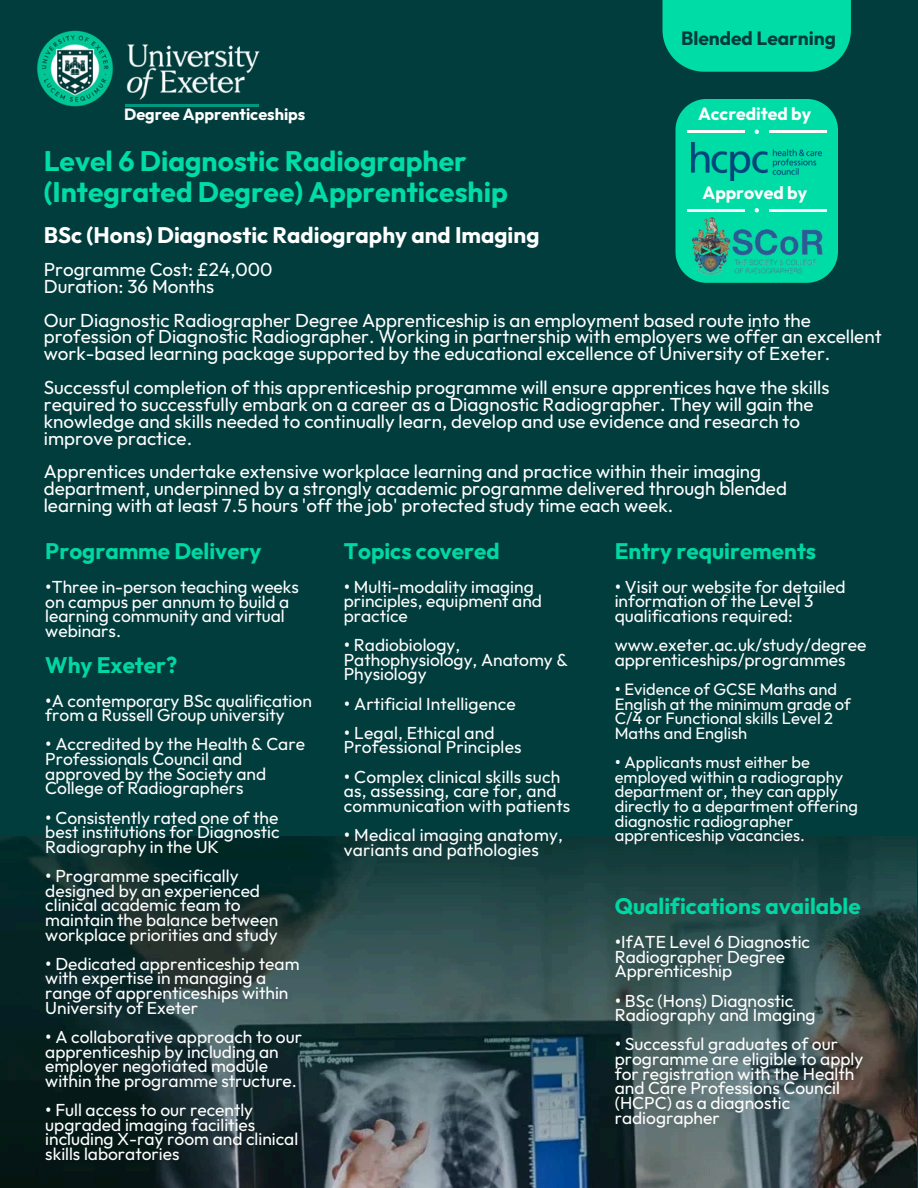
<style>
.page{position:relative;width:918px;height:1188px;background:#003d3c}
.page>*{position:absolute;margin:0;border:0;box-sizing:border-box;transform-origin:0 0}
.t1{font:700 28.2px/30.3px "Outfit";color:#00dca5}
.t2{font:700 22.5px "Outfit";color:#00d7a2}
.t3{font:700 22.5px "Outfit";color:#fff}
.t4{font:700 19.2px "Outfit";color:#003c3c}
.t5{font:18.9px/16.8px "Outfit";color:#fff}
.t6{font:700 17.7px "Outfit";color:#fff}
.t7{font:17.4px/14.7px "Outfit";color:#fff}
.t8{font:16.5px/14.7px "Outfit";color:#fff}
.t9{font:700 16.2px "Outfit";color:#fff}
.s1{font-family:"Noto Sans"}
</style>
<div class="page">
<img style="left:37px;top:30px;width:223px;height:77px">
<img style="left:0;top:837px;width:917px;height:351px">
<hr style="left:125px;top:104px;width:134px;height:3px;background:#009980">
<svg style="left:663px;top:0;width:188px;height:72px;background:#00d29e"></svg>
<svg style="left:675px;top:99px;width:163px;height:184px;background:#0ac89e"></svg>
<hr style="left:769px;top:209px;width:57px;height:2px;background:#fff">
<hr style="left:687px;top:209px;width:57px;height:2px;background:#fff">
<p class="t4" style="left:681px;top:29px;width:156px">Blended Learning</p>
<h4 class="t6" style="left:698px;top:106px;width:115px">Accredited by</h4>
<p class="t9" style="left:124px;top:106px;width:183px">Degree Apprenticeships</p>
<h3 class="t1" style="left:44px;top:148px;width:466px">Level 6 Diagnostic Radiographer (Integrated Degree) Apprenticeship</h3>
<h3 class="t3" style="left:44px;top:225px;width:497px">BSc (Hons) Diagnostic Radiography and Imaging</h3>
<p class="t5" style="left:44px;top:262px;width:230px">Programme Cost: £24,000<br>Duration: 36 Months</p>
<p class="t5" style="left:44px;top:313px;width:839px">Our Diagnostic Radiographer Degree Apprenticeship is an employment based route into the profession of Diagnostic Radiographer. Working in partnership with employers we offer an excellent work-based learning package supported by the educational excellence of University of Exeter.</p>
<h5 class="t5" style="left:44px;top:380px;width:787px">Successful completion of this apprenticeship programme will ensure apprentices have the skills required to successfully embark on a career as a Diagnostic Radiographer. They will gain the knowledge and skills needed to continually learn, develop and use evidence and research to</h5>
<h1 class="t5" style="left:44px;top:422px;width:719px;line-height:33.8px">improve practice.<br>Apprentices undertake extensive workplace learning and practice within their imaging</h1>
<h1 class="t5" style="left:44px;top:481px;width:745px">department, underpinned by a strongly academic programme delivered through blended</h1>
<h2 class="t5" style="left:44px;top:498px;width:631px">learning with at least 7.5 hours 'off the job' protected study time each week.</h2>
<h2 class="t6" style="left:702px;top:184px;width:106px">Approved by</h2>
<h4 class="t2" style="left:45px;top:541px;width:218px">Programme Delivery</h4>
<h4 class="t7" style="left:45px;top:580px;width:255px"><span class="s1">•</span>Three in-person teaching weeks on campus per annum to build a learning community and virtual webinars.</h4>
<h4 class="t2" style="left:45px;top:654px;width:134px">Why Exeter?</h4>
<h4 class="t7" style="left:45px;top:694px;width:268px"><span class="s1">•</span>A contemporary BSc qualification from a Russell Group university</h4>
<h4 class="t7" style="left:45px;top:738px;width:261px"><span class="s1">•</span> Accredited by the Health &amp; Care<br>Professionals Council and approved by the Society and<br>College of Radiographers</h4>
<h4 class="t7" style="left:45px;top:811px;width:236px"><span class="s1">•</span> Consistently rated one of the best institutions for Diagnostic</h4>
<h3 class="t7" style="left:45px;top:840px;width:175px">Radiography in the UK</h3>
<h3 class="t7" style="left:45px;top:870px;width:216px"><span class="s1">•</span> Programme specifically designed by an experienced</h3>
<h2 class="t7" style="left:45px;top:899px;width:235px">clinical academic team to maintain the balance between workplace priorities and study</h2>
<h2 class="t7" style="left:45px;top:957px;width:256px"><span class="s1">•</span> Dedicated apprenticeship team</h2>
<h4 class="t7" style="left:45px;top:972px;width:245px">with expertise in managing a range of apprenticeships within<br>University of Exeter</h4>
<h4 class="t7" style="left:45px;top:1030px;width:258px"><span class="s1">•</span> A collaborative approach to our</h4>
<h4 class="t7" style="left:45px;top:1045px;width:253px">apprenticeship by including an employer negotiated module within the programme structure.</h4>
<h4 class="t7" style="left:45px;top:1104px;width:209px"><span class="s1">•</span> Full access to our recently</h4>
<h4 class="t7" style="left:45px;top:1118px;width:254px">upgraded imaging facilities including X-ray room and clinical skills laboratories</h4>
<h4 class="t2" style="left:344px;top:540px;width:157px">Topics covered</h4>
<h2 class="t7" style="left:344px;top:580px;width:200px"><span class="s1">•</span> Multi-modality imaging principles, equipment and practice</h2>
<h4 class="t7" style="left:344px;top:638px;width:226px"><span class="s1">•</span> Radiobiology,<br>Pathophysiology, Anatomy &amp;<br>Physiology</h4>
<h4 class="t7" style="left:344px;top:697px;width:174px"><span class="s1">•</span> Artificial Intelligence</h4>
<p class="t7" style="left:344px;top:726px;width:179px"><span class="s1">•</span> Legal, Ethical and<br>Professional Principles</p>
<p class="t7" style="left:344px;top:770px;width:228px"><span class="s1">•</span> Complex clinical skills such as, assessing, care for, and communication with patients</p>
<p class="t7" style="left:344px;top:829px;width:221px"><span class="s1">•</span> Medical imaging anatomy, variants and pathologies</p>
<p class="t2" style="left:615px;top:540px;width:203px">Entry requirements</p>
<p class="t7" style="left:615px;top:580px;width:233px"><span class="s1">•</span> Visit our website for detailed information of the Level 3 qualifications required:</p>
<h2 class="t7" style="left:615px;top:638px;width:253px">www.exeter.ac.uk/study/degree apprenticeships/programmes</h2>
<h4 class="t8" style="left:615px;top:683px;width:238px"><span class="s1">•</span> Evidence of GCSE Maths and<br>English at the minimum grade of</h4>
<h2 class="t8" style="left:615px;top:712px;width:220px">C/4 or Functional skills Level 2</h2>
<h4 class="t8" style="left:615px;top:726px;width:134px">Maths and English</h4>
<h4 class="t8" style="left:615px;top:756px;width:197px"><span class="s1">•</span> Applicants must either be</h4>
<h4 class="t8" style="left:615px;top:770px;width:230px">employed within a radiography</h4>
<h4 class="t8" style="left:615px;top:785px;width:225px">department or, they can apply</h4>
<h4 class="t8" style="left:615px;top:800px;width:245px">directly to a department offering</h4>
<h4 class="t8" style="left:615px;top:814px;width:180px">diagnostic radiographer</h4>
<h4 class="t8" style="left:615px;top:829px;width:192px">apprenticeship vacancies.</h4>
<p class="t2" style="left:615px;top:896px;width:247px">Qualifications available</p>
<p class="t7" style="left:615px;top:936px;width:197px"><span class="s1">•</span>IfATE Level 6 Diagnostic<br>Radiographer Degree<br>Apprenticeship</p>
<p class="t7" style="left:615px;top:994px;width:202px"><span class="s1">•</span> BSc (Hons) Diagnostic<br>Radiography and Imaging</p>
<p class="t7" style="left:615px;top:1038px;width:250px"><span class="s1">•</span> Successful graduates of our programme are eligible to apply for registration with the Health and Care Professions Council (HCPC) as a diagnostic radiographer</p>
</div>
